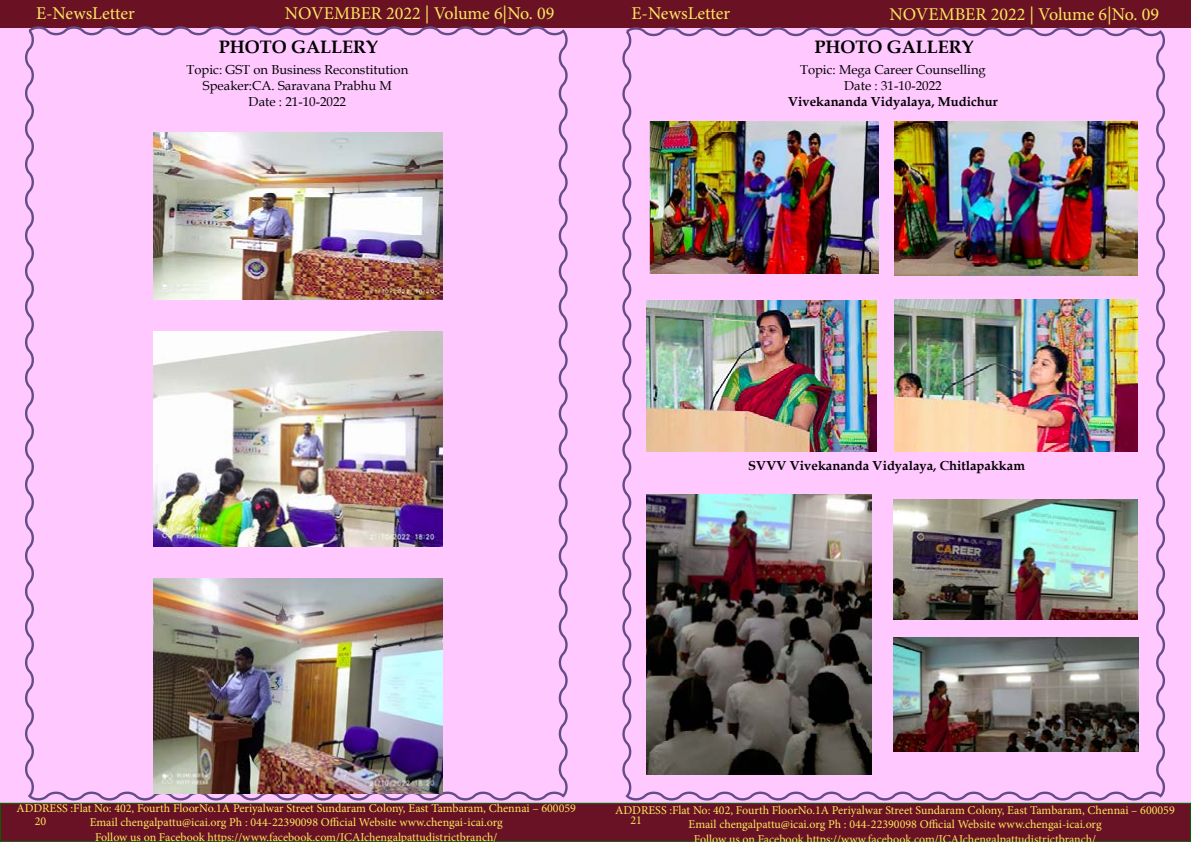
<style>
.page{position:relative;width:1191px;height:842px;background:#fff}
.page>*{position:absolute;margin:0;border:0;box-sizing:border-box;transform-origin:0 0}
.t1{font:18px "Minion Pro";color:#fce85d}
.t2{font:700 18px "Book Antiqua";color:#000}
.t3{font:13px/15.6px "Book Antiqua";color:#000;text-align:center}
.t4{font:700 13px "Book Antiqua";color:#000}
.t5{font:12px/14.4px "Minion Pro";color:#fce85d;text-align:center}
</style>
<div class="page">
<div style="left:0;top:2px;width:1191px;height:801px;background:#ffc9ff"></div>
<div style="left:0;top:1px;width:1190px;height:27px;background:#6a1224"></div>
<div style="left:0;top:803px;width:1191px;height:39px;background:#6a1225;border:1px solid #006200"></div>
<div style="left:22px;top:26px;width:549px;height:778px;background:#ffc9ff"></div>
<svg style="left:619px;top:27px;width:549px;height:777px;background:#f5c1f6"></svg>
<img style="left:154px;top:132px;width:288px;height:167px">
<img style="left:154px;top:331px;width:288px;height:215px">
<img style="left:154px;top:578px;width:288px;height:216px">
<img style="left:646px;top:122px;width:232px;height:152px">
<img style="left:894px;top:122px;width:243px;height:153px">
<img style="left:646px;top:300px;width:230px;height:152px">
<img style="left:894px;top:300px;width:243px;height:152px">
<img style="left:647px;top:495px;width:224px;height:279px">
<img style="left:893px;top:499px;width:244px;height:121px">
<img style="left:893px;top:637px;width:246px;height:115px">
<h1 class="t1" style="left:36px;top:1px;width:100px">E-NewsLetter</h1>
<h1 class="t1" style="left:285px;top:1px;width:271px">NOVEMBER 2022 | Volume 6|No. 09</h1>
<h1 class="t2" style="left:219px;top:34px;width:161px">PHOTO GALLERY</h1>
<p class="t3" style="left:186px;top:62px;width:223px">Topic: GST on Business Reconstitution<br>Speaker:CA. Saravana Prabhu M<br>Date : 21-10-2022</p>
<h1 class="t1" style="left:631px;top:1px;width:100px">E-NewsLetter</h1>
<h1 class="t1" style="left:889px;top:2px;width:271px">NOVEMBER 2022 | Volume 6|No. 09</h1>
<h1 class="t2" style="left:814px;top:34px;width:161px">PHOTO GALLERY</h1>
<p class="t3" style="left:800px;top:62px;width:187px">Topic: Mega Career Counselling<br>Date : 31-10-2022</p>
<p class="t4" style="left:788px;top:92px;width:211px">Vivekananda Vidyalaya, Mudichur</p>
<p class="t4" style="left:748px;top:457px;width:278px">SVVV Vivekananda Vidyalaya, Chitlapakkam</p>
<p class="t5" style="left:16px;top:801px;width:561px">ADDRESS :Flat No: 402, Fourth FloorNo.1A Periyalwar Street Sundaram Colony, East Tambaram, Chennai – 600059<br>Email chengalpattu@icai.org Ph : 044-22390098 Official Website www.chengai-icai.org<br>Follow us on Facebook https://www.facebook.com/ICAIchengalpattudistrictbranch/</p>
<p class="t5" style="left:35px;top:814px;width:13px">20</p>
<p class="t5" style="left:615px;top:803px;width:561px">ADDRESS :Flat No: 402, Fourth FloorNo.1A Periyalwar Street Sundaram Colony, East Tambaram, Chennai – 600059<br>Email chengalpattu@icai.org Ph : 044-22390098 Official Website www.chengai-icai.org<br>Follow us on Facebook https://wwwfacebook com/ICAIchengalpattudistrictbranch/</p>
<p class="t5" style="left:630px;top:813px;width:13px">21</p>
</div>
